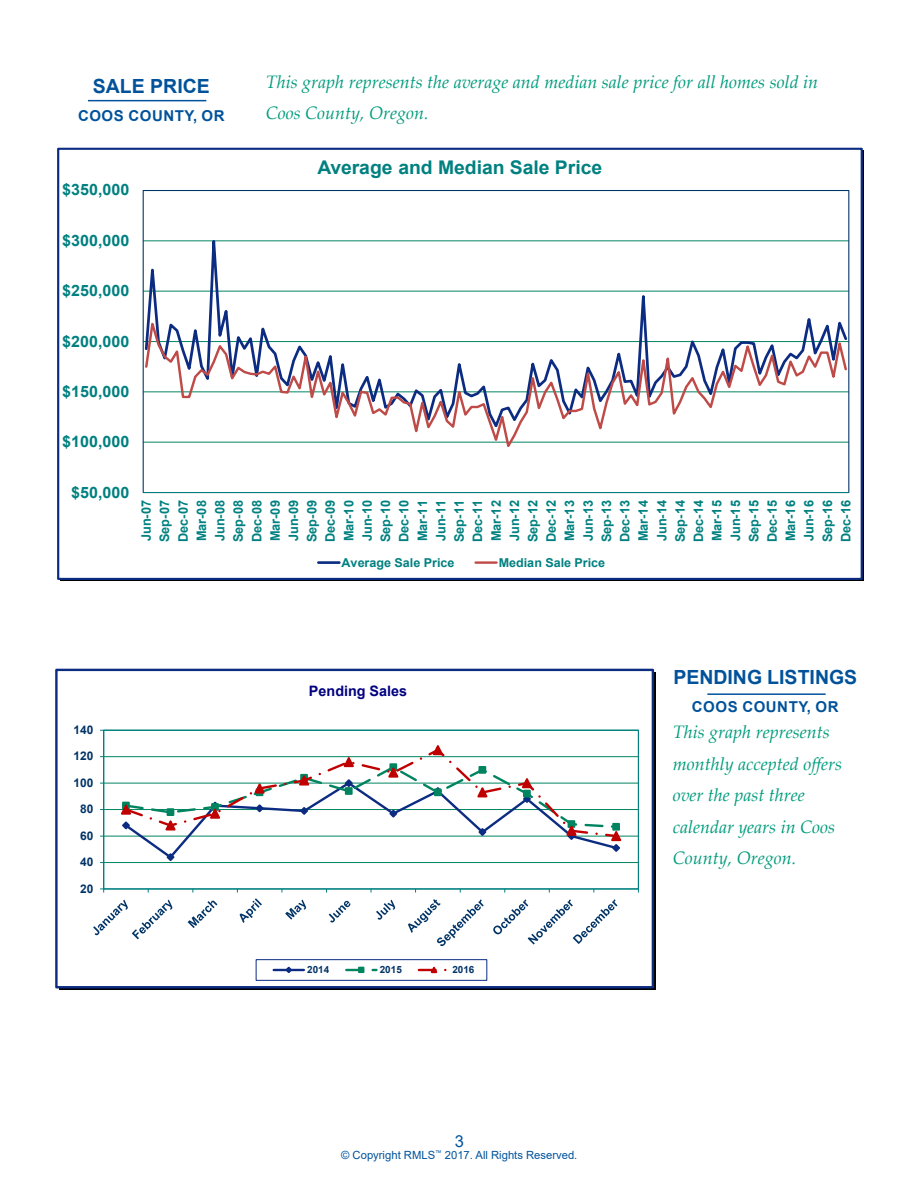
<style>
.page{position:relative;width:918px;height:1188px;background:#fff}
.page>*{position:absolute;margin:0;border:0;box-sizing:border-box;transform-origin:0 0}
.t1{font:700 19.5px "Arial";color:#01529a}
.t2{font:700 18.9px "Arial";color:#008080}
.RMLS_Graph_Text{font:italic 18px/31.5px "Palatino Linotype";color:#009c7d}
.t3{font:16.5px "Arial";color:#01539c}
.t4{font:700 15.75px "Arial";color:#008080}
.t5{font:700 15.6px "Arial";color:#008080}
.Location{font:700 15px "Arial";letter-spacing:.035em;color:#01529a}
.t6{font:700 14.4px "Arial";color:#000080}
.t7{font:700 13.05px/18.5px "Arial";color:#008080;text-align:justify}
.t8{font:700 12.3px "Arial";color:#008080}
.t9{font:700 11.85px "Arial";color:#036}
.t10{font:11.25px "Arial";color:#01539c}
.t11{font:700 9.9px "Arial";letter-spacing:-.005em;color:#036}
</style>
<div class="page">
<hr style="left:88px;top:100px;width:118px;height:1px;background:#01539c">
<hr style="left:707px;top:693px;width:119px;height:2px;background:#01539c">
<hr style="left:104px;top:862px;width:534px;height:1px;background:#008460">
<hr style="left:104px;top:836px;width:534px;height:1px;background:#008460">
<hr style="left:104px;top:809px;width:534px;height:1px;background:#008460">
<hr style="left:104px;top:783px;width:534px;height:1px;background:#008460">
<hr style="left:104px;top:756px;width:534px;height:1px;background:#008460">
<div style="left:103px;top:730px;width:536px;height:160px;border:1px solid #008080"></div>
<hr style="left:103px;top:730px;width:1px;height:159px;background:#008080">
<hr style="left:104px;top:889px;width:534px;height:1px;background:#008080">
<svg style="left:119px;top:745px;width:504px;height:118px"></svg>
<svg style="left:93px;top:900px;width:79px;height:39px"></svg>
<svg style="left:188px;top:901px;width:29px;height:27px"></svg>
<svg style="left:237px;top:889px;width:25px;height:34px"></svg>
<svg style="left:285px;top:900px;width:21px;height:20px"></svg>
<svg style="left:329px;top:901px;width:21px;height:22px"></svg>
<svg style="left:376px;top:900px;width:19px;height:20px"></svg>
<svg style="left:408px;top:899px;width:76px;height:47px"></svg>
<svg style="left:493px;top:899px;width:124px;height:46px"></svg>
<div style="left:256px;top:960px;width:231px;height:21px;border:1px solid #0c2c82"></div>
<hr style="left:274px;top:969px;width:30px;height:2px;background:#0c2c82">
<svg style="left:284px;top:966px;width:10px;height:8px"></svg>
<svg style="left:346px;top:967px;width:30px;height:6px"></svg>
<svg style="left:419px;top:966px;width:28px;height:8px"></svg>
<div style="left:55px;top:669px;width:599px;height:319px;border:2px solid #0c2c82"></div>
<hr style="left:143px;top:492px;width:706px;height:1px;background:#008080">
<svg style="left:143px;top:192px;width:706px;height:120px"></svg>
<svg style="left:143px;top:312px;width:706px;height:141px"></svg>
<hr style="left:318px;top:561px;width:21px;height:3px;background:#0c2c82">
<hr style="left:476px;top:561px;width:21px;height:3px;background:#be4b48">
<div style="left:57px;top:148px;width:806px;height:432px;border:2px solid #0c2c82"></div>
<p class="t1" style="left:93px;top:72px;width:119px">SALE PRICE</p>
<p class="Location" style="left:78px;top:105px;width:148px">COOS COUNTY, OR</p>
<p class="t4" style="left:62px;top:179px;width:69px">$350,000</p>
<p class="t4" style="left:62px;top:229px;width:69px">$300,000</p>
<p class="t5" style="left:62px;top:280px;width:69px">$250,000</p>
<p class="t5" style="left:62px;top:330px;width:69px">$200,000</p>
<p class="t4" style="left:62px;top:380px;width:69px">$150,000</p>
<p class="t4" style="left:62px;top:431px;width:69px">$100,000</p>
<p class="RMLS_Graph_Text" style="left:266px;top:65px;width:554px">This graph represents the average and median sale price for all homes sold in<br>Coos County, Oregon.</p>
<p class="t2" style="left:318px;top:154px;width:286px">Average and Median Sale Price</p>
<p class="t4" style="left:71px;top:481px;width:60px">$50,000</p>
<p class="t7" style="left:137px;top:542px;width:43px;rotate:-90deg">Jun-07<br>Sep-07<br>Dec-07<br>Mar-08<br>Jun-08<br>Sep-08<br>Dec-08<br>Mar-09<br>Jun-09<br>Sep-09<br>Dec-09<br>Mar-10<br>Jun-10<br>Sep-10<br>Dec-10<br>Mar-11<br>Jun-11<br>Sep-11<br>Dec-11<br>Mar-12<br>Jun-12<br>Sep-12<br>Dec-12<br>Mar-13<br>Jun-13<br>Sep-13<br>Dec-13<br>Mar-14<br>Jun-14<br>Sep-14<br>Dec-14<br>Mar-15<br>Jun-15<br>Sep-15<br>Dec-15<br>Mar-16<br>Jun-16<br>Sep-16<br>Dec-16</p>
<p class="t8" style="left:342px;top:554px;width:114px">Average Sale Price</p>
<p class="t8" style="left:499px;top:554px;width:108px">Median Sale Price</p>
<p class="t9" style="left:73px;top:722px;width:21px">140</p>
<p class="t9" style="left:73px;top:748px;width:21px">120</p>
<p class="t9" style="left:73px;top:774px;width:21px">100</p>
<p class="t9" style="left:80px;top:801px;width:15px">80</p>
<p class="t9" style="left:80px;top:827px;width:15px">60</p>
<p class="t9" style="left:80px;top:854px;width:15px">40</p>
<p class="t9" style="left:80px;top:880px;width:15px">20</p>
<p class="t6" style="left:309px;top:680px;width:100px">Pending Sales</p>
<p class="t11" style="left:307px;top:963px;width:24px">2014</p>
<p class="t11" style="left:380px;top:963px;width:24px">2015</p>
<p class="t11" style="left:452px;top:963px;width:24px">2016</p>
<p class="t1" style="left:673px;top:664px;width:185px">PENDING LISTINGS</p>
<p class="Location" style="left:692px;top:696px;width:148px">COOS COUNTY, OR</p>
<p class="RMLS_Graph_Text" style="left:673px;top:716px;width:171px">This graph represents monthly accepted offers over the past three calendar years in Coos<br>County, Oregon.</p>
<p class="t3" style="left:455px;top:1130px;width:11px">3</p>
<p class="t10" style="left:341px;top:1147px;width:238px">© Copyright RMLS<sup>™</sup> 2017. All Rights Reserved.</p>
</div>
